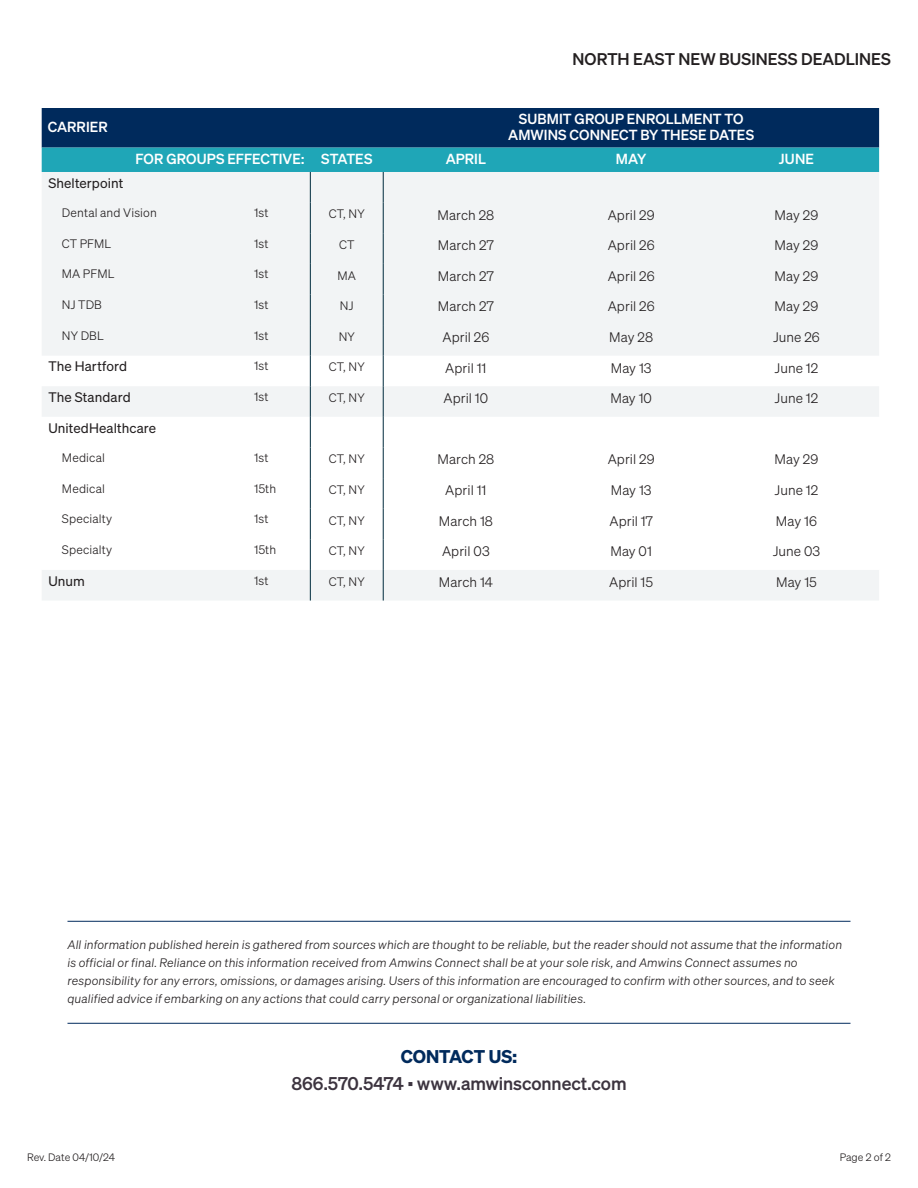
<style>
.page{position:relative;width:918px;height:1188px;background:#fff}
.page>*{position:absolute;margin:0;border:0;box-sizing:border-box;transform-origin:0 0}
.t1{font:18px "Sohne Kraftig";letter-spacing:-.005em;color:#3c343f}
.t2{font:18px "Sohne Dreiviertelfett";letter-spacing:-.005em;color:#002a5c}
.t3{font:16.5px "Sohne Kraftig";letter-spacing:.005em;color:#231f20}
.Table_header_centered{font:14.25px "Sohne Kraftig";letter-spacing:.005em;color:#fff}
.Table_header{font:14.25px "Sohne Kraftig";letter-spacing:.005em;color:#fff}
.Table_bodycopy_centered{font:13.5px "Sohne Leicht";letter-spacing:.005em;color:#231f20}
.Table_bodycpy_header{font:13.5px "Sohne Buch";letter-spacing:.005em;color:#231f20}
.t4{font:12px/18px "Sohne Leicht Kursiv";letter-spacing:.01em;color:#231f20}
.LOC_Indent{font:12px "Sohne Leicht";letter-spacing:.01em;color:#231f20}
.Table_bodycopy_centered-2{font:12px "Sohne Leicht";letter-spacing:.005em;color:#231f20}
.Table_bodycopy{font:12px "Sohne Leicht";letter-spacing:.01em;color:#231f20}
.t5{font:10.5px "Sohne Leicht";color:#231f20}
</style>
<div class="page">
<hr style="left:68px;top:921px;width:782px;height:1px;background:#002a5c">
<hr style="left:68px;top:1023px;width:782px;height:1px;background:#002a5c">
<svg style="left:42px;top:108px;width:837px;height:64px;background:#0c5a7f"></svg>
<svg style="left:42px;top:172px;width:837px;height:429px;fill:#f2f4f5"></svg>
<svg style="left:42px;top:417px;width:837px;height:153px"></svg>
<hr style="left:310px;top:172px;width:1px;height:31px;background:#002b3d">
<hr style="left:383px;top:172px;width:1px;height:31px;background:#002b3d">
<hr style="left:310px;top:203px;width:1px;height:30px;background:#002b3d">
<hr style="left:383px;top:203px;width:1px;height:30px;background:#002b3d">
<hr style="left:310px;top:233px;width:1px;height:31px;background:#002b3d">
<hr style="left:383px;top:233px;width:1px;height:31px;background:#002b3d">
<hr style="left:310px;top:264px;width:1px;height:30px;background:#002b3d">
<hr style="left:383px;top:264px;width:1px;height:30px;background:#002b3d">
<hr style="left:310px;top:294px;width:1px;height:31px;background:#002b3d">
<hr style="left:383px;top:294px;width:1px;height:31px;background:#002b3d">
<hr style="left:310px;top:325px;width:1px;height:31px;background:#002b3d">
<hr style="left:383px;top:325px;width:1px;height:31px;background:#002b3d">
<hr style="left:310px;top:356px;width:1px;height:30px;background:#002b3d">
<hr style="left:383px;top:356px;width:1px;height:30px;background:#002b3d">
<hr style="left:310px;top:386px;width:1px;height:31px;background:#002b3d">
<hr style="left:383px;top:386px;width:1px;height:31px;background:#002b3d">
<hr style="left:310px;top:417px;width:1px;height:30px;background:#002b3d">
<hr style="left:383px;top:417px;width:1px;height:30px;background:#002b3d">
<hr style="left:310px;top:447px;width:1px;height:31px;background:#002b3d">
<hr style="left:383px;top:447px;width:1px;height:31px;background:#002b3d">
<hr style="left:310px;top:478px;width:1px;height:31px;background:#002b3d">
<hr style="left:383px;top:478px;width:1px;height:31px;background:#002b3d">
<hr style="left:310px;top:509px;width:1px;height:30px;background:#002b3d">
<hr style="left:383px;top:509px;width:1px;height:30px;background:#002b3d">
<hr style="left:310px;top:539px;width:1px;height:31px;background:#002b3d">
<hr style="left:383px;top:539px;width:1px;height:31px;background:#002b3d">
<hr style="left:310px;top:570px;width:1px;height:31px;background:#002b3d">
<hr style="left:383px;top:570px;width:1px;height:31px;background:#002b3d">
<p class="Table_header" style="left:48px;top:118px;width:62px">CARRIER</p>
<h2 class="t3" style="left:573px;top:49px;width:320px">NORTH EAST NEW BUSINESS DEADLINES</h2>
<p class="Table_header_centered" style="left:519px;top:110px;width:226px">SUBMIT GROUP ENROLLMENT TO</p>
<p class="Table_header_centered" style="left:508px;top:126px;width:247px">AMWINS CONNECT BY THESE DATES</p>
<p class="Table_header" style="left:136px;top:150px;width:170px">FOR GROUPS EFFECTIVE:</p>
<p class="Table_header_centered" style="left:321px;top:150px;width:53px">STATES</p>
<p class="Table_header_centered" style="left:446px;top:150px;width:42px">APRIL</p>
<p class="Table_header_centered" style="left:616px;top:150px;width:32px">MAY</p>
<p class="Table_header_centered" style="left:779px;top:150px;width:36px">JUNE</p>
<p class="Table_bodycpy_header" style="left:48px;top:175px;width:76px">Shelterpoint</p>
<p class="LOC_Indent" style="left:62px;top:206px;width:96px">Dental and Vision</p>
<p class="Table_bodycopy" style="left:254px;top:206px;width:16px">1st</p>
<p class="Table_bodycopy_centered-2" style="left:329px;top:207px;width:37px">CT, NY</p>
<p class="Table_bodycopy_centered" style="left:437px;top:207px;width:58px">March 28</p>
<p class="Table_bodycopy_centered" style="left:608px;top:207px;width:48px">April 29</p>
<p class="Table_bodycopy_centered" style="left:775px;top:207px;width:45px">May 29</p>
<p class="LOC_Indent" style="left:62px;top:237px;width:51px">CT PFML</p>
<p class="Table_bodycopy" style="left:254px;top:237px;width:16px">1st</p>
<p class="Table_bodycopy_centered-2" style="left:339px;top:238px;width:17px">CT</p>
<p class="Table_bodycopy_centered" style="left:438px;top:238px;width:58px">March 27</p>
<p class="Table_bodycopy_centered" style="left:608px;top:238px;width:48px">April 26</p>
<p class="Table_bodycopy_centered" style="left:775px;top:238px;width:45px">May 29</p>
<p class="LOC_Indent" style="left:62px;top:267px;width:54px">MA PFML</p>
<p class="Table_bodycopy" style="left:254px;top:267px;width:16px">1st</p>
<p class="Table_bodycopy_centered-2" style="left:338px;top:268px;width:20px">MA</p>
<p class="Table_bodycopy_centered" style="left:438px;top:268px;width:58px">March 27</p>
<p class="Table_bodycopy_centered" style="left:608px;top:268px;width:48px">April 26</p>
<p class="Table_bodycopy_centered" style="left:775px;top:268px;width:45px">May 29</p>
<p class="LOC_Indent" style="left:62px;top:298px;width:42px">NJ TDB</p>
<p class="Table_bodycopy" style="left:254px;top:298px;width:16px">1st</p>
<p class="Table_bodycopy_centered-2" style="left:340px;top:299px;width:15px">NJ</p>
<p class="Table_bodycopy_centered" style="left:438px;top:299px;width:58px">March 27</p>
<p class="Table_bodycopy_centered" style="left:608px;top:299px;width:48px">April 26</p>
<p class="Table_bodycopy_centered" style="left:775px;top:299px;width:45px">May 29</p>
<p class="LOC_Indent" style="left:62px;top:328px;width:43px">NY DBL</p>
<p class="Table_bodycopy" style="left:254px;top:328px;width:16px">1st</p>
<p class="Table_bodycopy_centered-2" style="left:339px;top:330px;width:18px">NY</p>
<p class="Table_bodycopy_centered" style="left:442px;top:329px;width:48px">April 26</p>
<p class="Table_bodycopy_centered" style="left:609px;top:329px;width:45px">May 28</p>
<p class="Table_bodycopy_centered" style="left:773px;top:329px;width:48px">June 26</p>
<p class="Table_bodycpy_header" style="left:48px;top:359px;width:80px">The Hartford</p>
<p class="Table_bodycopy" style="left:254px;top:359px;width:16px">1st</p>
<p class="Table_bodycopy_centered-2" style="left:329px;top:360px;width:37px">CT, NY</p>
<p class="Table_bodycopy_centered" style="left:445px;top:360px;width:43px">April 11</p>
<p class="Table_bodycopy_centered" style="left:611px;top:360px;width:42px">May 13</p>
<p class="Table_bodycopy_centered" style="left:775px;top:360px;width:45px">June 12</p>
<p class="Table_bodycpy_header" style="left:48px;top:389px;width:84px">The Standard</p>
<p class="Table_bodycopy" style="left:254px;top:390px;width:16px">1st</p>
<p class="Table_bodycopy_centered-2" style="left:329px;top:391px;width:37px">CT, NY</p>
<p class="Table_bodycopy_centered" style="left:443px;top:391px;width:46px">April 10</p>
<p class="Table_bodycopy_centered" style="left:610px;top:391px;width:43px">May 10</p>
<p class="Table_bodycopy_centered" style="left:775px;top:391px;width:45px">June 12</p>
<p class="Table_bodycpy_header" style="left:48px;top:420px;width:109px">UnitedHealthcare</p>
<p class="LOC_Indent" style="left:62px;top:451px;width:44px">Medical</p>
<p class="Table_bodycopy" style="left:254px;top:451px;width:16px">1st</p>
<p class="Table_bodycopy_centered-2" style="left:329px;top:452px;width:37px">CT, NY</p>
<p class="Table_bodycopy_centered" style="left:437px;top:452px;width:58px">March 28</p>
<p class="Table_bodycopy_centered" style="left:608px;top:452px;width:48px">April 29</p>
<p class="Table_bodycopy_centered" style="left:775px;top:452px;width:45px">May 29</p>
<p class="LOC_Indent" style="left:62px;top:482px;width:44px">Medical</p>
<p class="Table_bodycopy" style="left:254px;top:482px;width:24px">15th</p>
<p class="Table_bodycopy_centered-2" style="left:329px;top:483px;width:37px">CT, NY</p>
<p class="Table_bodycopy_centered" style="left:445px;top:482px;width:43px">April 11</p>
<p class="Table_bodycopy_centered" style="left:611px;top:482px;width:42px">May 13</p>
<p class="Table_bodycopy_centered" style="left:775px;top:482px;width:45px">June 12</p>
<p class="LOC_Indent" style="left:62px;top:512px;width:52px">Specialty</p>
<p class="Table_bodycopy" style="left:254px;top:512px;width:16px">1st</p>
<p class="Table_bodycopy_centered-2" style="left:329px;top:513px;width:37px">CT, NY</p>
<p class="Table_bodycopy_centered" style="left:439px;top:513px;width:56px">March 18</p>
<p class="Table_bodycopy_centered" style="left:609px;top:513px;width:45px">April 17</p>
<p class="Table_bodycopy_centered" style="left:776px;top:513px;width:43px">May 16</p>
<p class="LOC_Indent" style="left:62px;top:543px;width:52px">Specialty</p>
<p class="Table_bodycopy" style="left:254px;top:543px;width:24px">15th</p>
<p class="Table_bodycopy_centered-2" style="left:329px;top:544px;width:37px">CT, NY</p>
<p class="Table_bodycopy_centered" style="left:442px;top:544px;width:49px">April 03</p>
<p class="Table_bodycopy_centered" style="left:610px;top:544px;width:43px">May 01</p>
<p class="Table_bodycopy_centered" style="left:773px;top:544px;width:49px">June 03</p>
<p class="Table_bodycpy_header" style="left:48px;top:573px;width:38px">Unum</p>
<p class="Table_bodycopy" style="left:254px;top:573px;width:16px">1st</p>
<p class="Table_bodycopy_centered-2" style="left:329px;top:575px;width:37px">CT, NY</p>
<p class="Table_bodycopy_centered" style="left:439px;top:574px;width:56px">March 14</p>
<p class="Table_bodycopy_centered" style="left:609px;top:574px;width:46px">April 15</p>
<p class="Table_bodycopy_centered" style="left:776px;top:574px;width:42px">May 15</p>
<p class="t4" style="left:68px;top:935px;width:776px">All information published herein is gathered from sources which are thought to be reliable, but the reader should not assume that the information is official or final. Reliance on this information received from Amwins Connect shall be at your sole risk, and Amwins Connect assumes no responsibility for any errors, omissions, or damages arising. Users of this information are encouraged to confirm with other sources, and to seek qualified advice if embarking on any actions that could carry personal or organizational liabilities.</p>
<h1 class="t2" style="left:401px;top:1045px;width:118px">CONTACT US:</h1>
<h1 class="t1" style="left:291px;top:1072px;width:337px">866.570.5474 ▪ www.amwinsconnect.com</h1>
<p class="t5" style="left:27px;top:1151px;width:89px">Rev. Date 04/10/24</p>
<p class="t5" style="left:840px;top:1151px;width:53px">Page 2 of 2</p>
</div>
